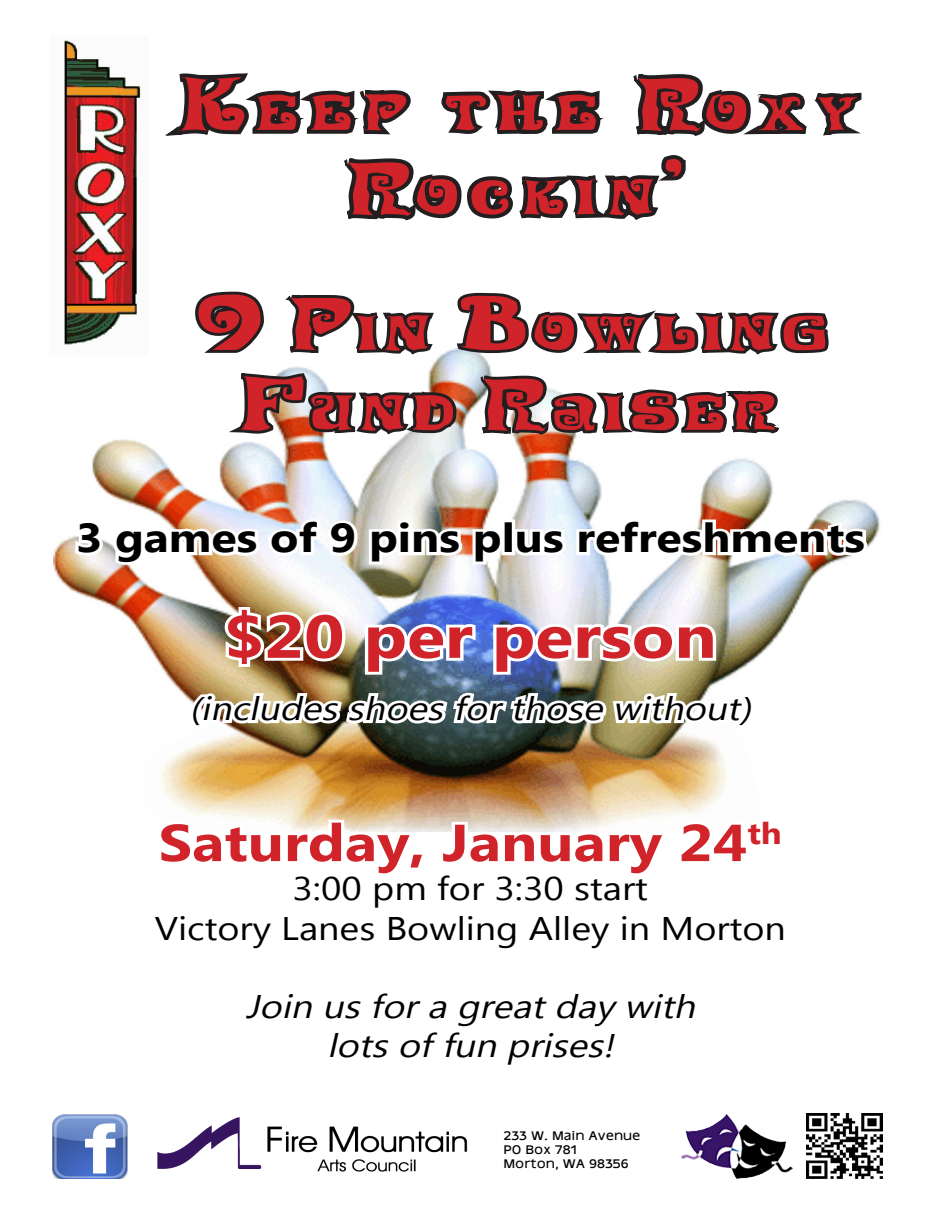
<style>
.page{position:relative;width:945px;height:1215px;background:#fff}
.page>*{position:absolute;margin:0;border:0;box-sizing:border-box;transform-origin:0 0}
.t1{font:70.2px/84.3px "Festival Nights JL";letter-spacing:.13em;color:#d1232a;text-align:center;scale:1.15 1}
.t2{font:69.3px/79.8px "Festival Nights JL";letter-spacing:.07em;color:#d1232a;text-align:center;scale:1.15 1}
.t3{font:700 60.6px "Lao UI";color:#d1232a;scale:1.15 1}
.t4{font:700 51.9px "Lao UI";color:#d1232a;scale:1.15 1}
.t5{font:700 40.35px "Lao UI";color:#000;scale:1.15 1}
.t6{font:italic 32.7px/39.3px "Lao UI";color:#000;text-align:center;scale:1.15 1}
.t7{font:32.7px/39.3px "Lao UI";color:#000;text-align:center;scale:1.15 1}
.t8{font:11.55px/13.8px "Antique Oakland";color:#000;scale:1.15 1}
</style>
<div class="page">
<img style="left:54px;top:439px;width:826px;height:249px">
<svg style="left:165px;top:73px;width:27px;height:63px"></svg>
<img style="left:264px;top:465px;width:196px;height:169px">
<svg style="left:192px;top:73px;width:688px;height:392px"></svg>
<svg style="left:72px;top:515px;width:801px;height:52px"></svg>
<img style="left:220px;top:604px;width:129px;height:66px">
<img style="left:361px;top:620px;width:120px;height:57px">
<img style="left:490px;top:620px;width:229px;height:57px">
<img style="left:159px;top:688px;width:569px;height:144px">
<img style="left:64px;top:40px;width:77px;height:305px">
<img style="left:806px;top:1113px;width:76px;height:66px">
<img style="left:52px;top:1114px;width:76px;height:65px">
<img style="left:157px;top:1117px;width:311px;height:55px">
<img style="left:681px;top:1114px;width:111px;height:64px">
<p class="t1" style="left:179px;top:64px;width:592px">Keep the Roxy<br>Rockin'</p>
<p class="t2" style="left:196px;top:286px;width:550px">9 Pin Bowling<br>Fund Raiser</p>
<p class="t5" style="left:75px;top:511px;width:688px">3 games of 9 pins plus refreshments</p>
<p class="t3" style="left:224px;top:596px;width:430px">$20 per person</p>
<p class="t6" style="left:190px;top:687px;width:497px">(includes shoes forthose without)</p>
<p class="t4" style="left:159px;top:808px;width:543px">Saturday, January 24<sup>th</sup></p>
<p class="t7" style="left:155px;top:868px;width:550px">3:00 pm for 3:30 start<br>Victory Lanes Bowling Alley in Morton</p>
<p class="t6" style="left:246px;top:985px;width:400px">Join usfora greatday with lotsoffun prises!</p>
<p class="t8" style="left:503px;top:1129px;width:121px">233 W. Main Avenue<br>PO Box 781<br>Morton, WA 98356</p>
</div>
